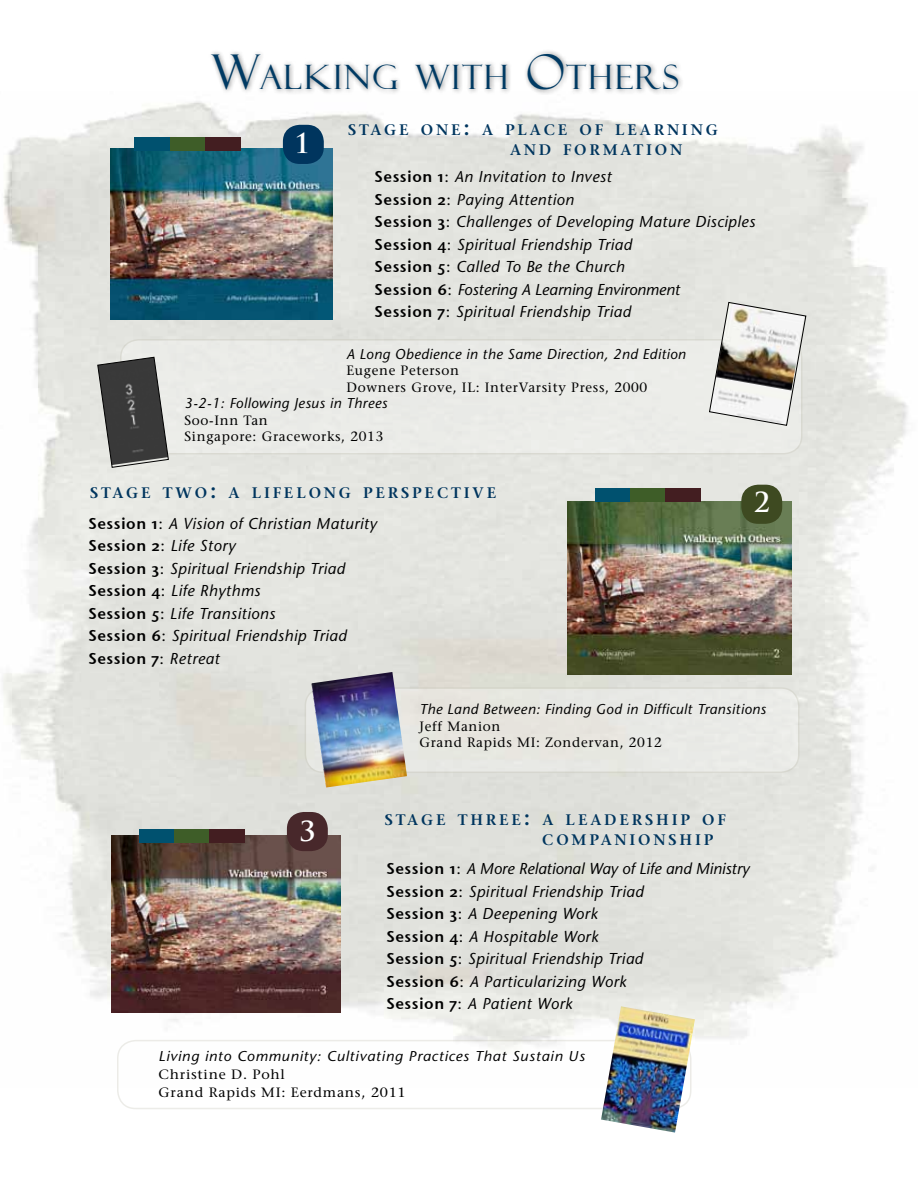
<style>
.page{position:relative;width:918px;height:1188px;background:#fff}
.page>*{position:absolute;margin:0;border:0;box-sizing:border-box;transform-origin:0 0}
.t1{font:33.6px "Felix Titling";letter-spacing:.05em;color:#003a63}
.t2{font:700 27px "Trajan Pro";color:#fff}
.t3{font:italic 15.75px/22.5px "Stone Sans";letter-spacing:.03em;color:#000}
.t4{font:15.75px "Stone Sans Sem OSITCTT Semi";letter-spacing:.03em;color:#000}
.t5{font:600 15.15px/19.5px "Stone Serif";letter-spacing:.185em;color:#00355e}
.t6{font:italic 14.25px "Stone Sans";letter-spacing:.03em;color:#000}
.t7{font:italic 14.25px "Stone Sans";letter-spacing:.05em;color:#000;scale:1.05 1}
.t8{font:13.5px/16.5px "Stone Serif";letter-spacing:.05em;color:#000}
.t9{font:13.5px/18px "Stone Serif";letter-spacing:.05em;color:#000;scale:1.05 1}
.s1{font-size:48px}
.s2{font-size:21.75px}
.s3{font-family:"Stone Sans Sem OSITCTT Semi";font-style:normal}
.s4{font-family:"Stone Serif";font-style:normal}
.s5{font-family:"Stone Serif"}
.s6{font-family:"Stone Sans";font-style:italic}
</style>
<div class="page">
<img style="left:2px;top:101px;width:906px;height:953px">
<div style="left:121px;top:340px;width:681px;height:114px;background:#ebece8;border-radius:18px"></div>
<div style="left:120px;top:339px;width:682px;height:115px;border:2px solid #c2c1b3;border-radius:18px"></div>
<svg style="left:709px;top:302px;width:97px;height:124px"></svg>
<div style="left:305px;top:688px;width:494px;height:84px;background:#e8e8e4;border-radius:18px"></div>
<div style="left:305px;top:687px;width:495px;height:86px;border:2px solid #c2c1b3;border-radius:18px"></div>
<img style="left:311px;top:672px;width:96px;height:116px">
<img style="left:111px;top:148px;width:221px;height:171px">
<div style="left:135px;top:138px;width:35px;height:13px;background:#00516f"></div>
<div style="left:170px;top:138px;width:36px;height:13px;background:#3e5d28"></div>
<div style="left:206px;top:138px;width:35px;height:13px;background:#431e21"></div>
<div style="left:283px;top:125px;width:41px;height:39px;background:#00355e;border-radius:17px"></div>
<div style="left:207px;top:49px;width:477px;height:46px;background:#000;opacity:.5"></div>
<div style="left:118px;top:1041px;width:573px;height:68px;background:#fff;border-radius:18px"></div>
<div style="left:117px;top:1040px;width:575px;height:69px;border:2px solid #c2c1b3;border-radius:18px"></div>
<img style="left:601px;top:1006px;width:94px;height:127px">
<img style="left:567px;top:501px;width:224px;height:173px">
<div style="left:595px;top:488px;width:35px;height:14px;background:#00516f"></div>
<div style="left:630px;top:488px;width:36px;height:14px;background:#3e5d28"></div>
<div style="left:666px;top:488px;width:35px;height:14px;background:#431e21"></div>
<div style="left:741px;top:485px;width:41px;height:39px;background:#3e4a21;border-radius:17px"></div>
<img style="left:111px;top:836px;width:229px;height:176px">
<div style="left:287px;top:812px;width:41px;height:39px;background:#48282b;border-radius:17px"></div>
<div style="left:139px;top:829px;width:35px;height:13px;background:#00516f"></div>
<div style="left:174px;top:829px;width:36px;height:13px;background:#3e5d28"></div>
<div style="left:210px;top:829px;width:35px;height:13px;background:#431e21"></div>
<svg style="left:97px;top:357px;width:72px;height:111px"></svg>
<h1 class="t1" style="left:211px;top:57px;width:469px"><span class="s1">W</span>ALKING WITH <span class="s1">O</span>THERS</h1>
<h2 class="t2" style="left:294px;top:126px;width:18px">1</h2>
<p class="t5" style="left:510px;top:120px;width:209px;text-indent:-162px">STAGE ONE<span class="s2">:</span> A PLACE OF LEARNING<br>AND FORMATION</p>
<p class="t3" style="left:375px;top:165px;width:382px"><span class="s3">Session 1</span><span class="s4">:</span> An Invitation to Invest<br><span class="s3">Session 2</span><span class="s4">:</span> Paying Attention<br><span class="s3">Session 3</span><span class="s4">:</span> Challenges of Developing Mature Disciples <span class="s3">Session 4</span><span class="s4">:</span> Spiritual Friendship Triad<br><span class="s3">Session 5</span><span class="s4">:</span> Called To Be the Church<br><span class="s3">Session 6</span><span class="s4">:</span> Fostering A Learning Environment<br><span class="s3">Session 7</span><span class="s4">:</span> Spiritual Friendship Triad</p>
<p class="t6" style="left:346px;top:345px;width:341px">A Long Obedience in the Same Direction, 2nd Edition</p>
<p class="t8" style="left:346px;top:362px;width:302px">Eugene Peterson<br>Downers Grove, IL: InterVarsity Press, 2000</p>
<p class="t6" style="left:184px;top:395px;width:204px">3-2-1: Following Jesus in Threes</p>
<p class="t8" style="left:184px;top:412px;width:200px">Soo-Inn Tan<br>Singapore: Graceworks, 2013</p>
<p class="t5" style="left:90px;top:483px;width:408px">STAGE TWO<span class="s2">:</span> A LIFELONG PERSPECTIVE</p>
<p class="t3" style="left:88px;top:512px;width:290px"><span class="s3">Session 1</span><span class="s4">:</span> A Vision of Christian Maturity<br><span class="s3">Session 2</span><span class="s4">:</span> Life Story<br><span class="s3">Session 3</span><span class="s4">:</span> Spiritual Friendship Triad<br><span class="s3">Session 4</span><span class="s4">:</span> Life Rhythms<br><span class="s3">Session 5</span><span class="s4">:</span> Life Transitions<br><span class="s3">Session 6</span><span class="s4">:</span> Spiritual Friendship Triad</p>
<p class="t4" style="left:88px;top:648px;width:133px">Session 7<span class="s5">:</span> <span class="s6">Retreat</span></p>
<h2 class="t2" style="left:754px;top:486px;width:18px">2</h2>
<h2 class="t2" style="left:299px;top:815px;width:18px">3</h2>
<p class="t6" style="left:419px;top:701px;width:348px">The Land Between: Finding God in Difficult Transitions</p>
<p class="t8" style="left:419px;top:718px;width:244px">Jeff Manion<br>Grand Rapids MI: Zondervan, 2012</p>
<p class="t5" style="left:542px;top:810px;width:185px;text-indent:-158px">STAGE THREE<span class="s2">:</span> A LEADERSHIP OF<br>COMPANIONSHIP</p>
<p class="t3" style="left:386px;top:858px;width:365px"><span class="s3">Session 1</span><span class="s4">:</span> A More Relational Way of Life and Ministry <span class="s3">Session 2</span><span class="s4">:</span> Spiritual Friendship Triad<br><span class="s3">Session 3</span><span class="s4">:</span> A Deepening Work<br><span class="s3">Session 4</span><span class="s4">:</span> A Hospitable Work<br><span class="s3">Session 5</span><span class="s4">:</span> Spiritual Friendship Triad<br><span class="s3">Session 6</span><span class="s4">:</span> A Particularizing Work<br><span class="s3">Session 7</span><span class="s4">:</span> A Patient Work</p>
<p class="t7" style="left:159px;top:1048px;width:407px">Living into Community: Cultivating Practices That Sustain Us</p>
<p class="t9" style="left:159px;top:1065px;width:237px">Christine D. Pohl<br>Grand Rapids MI: Eerdmans, 2011</p>
</div>
